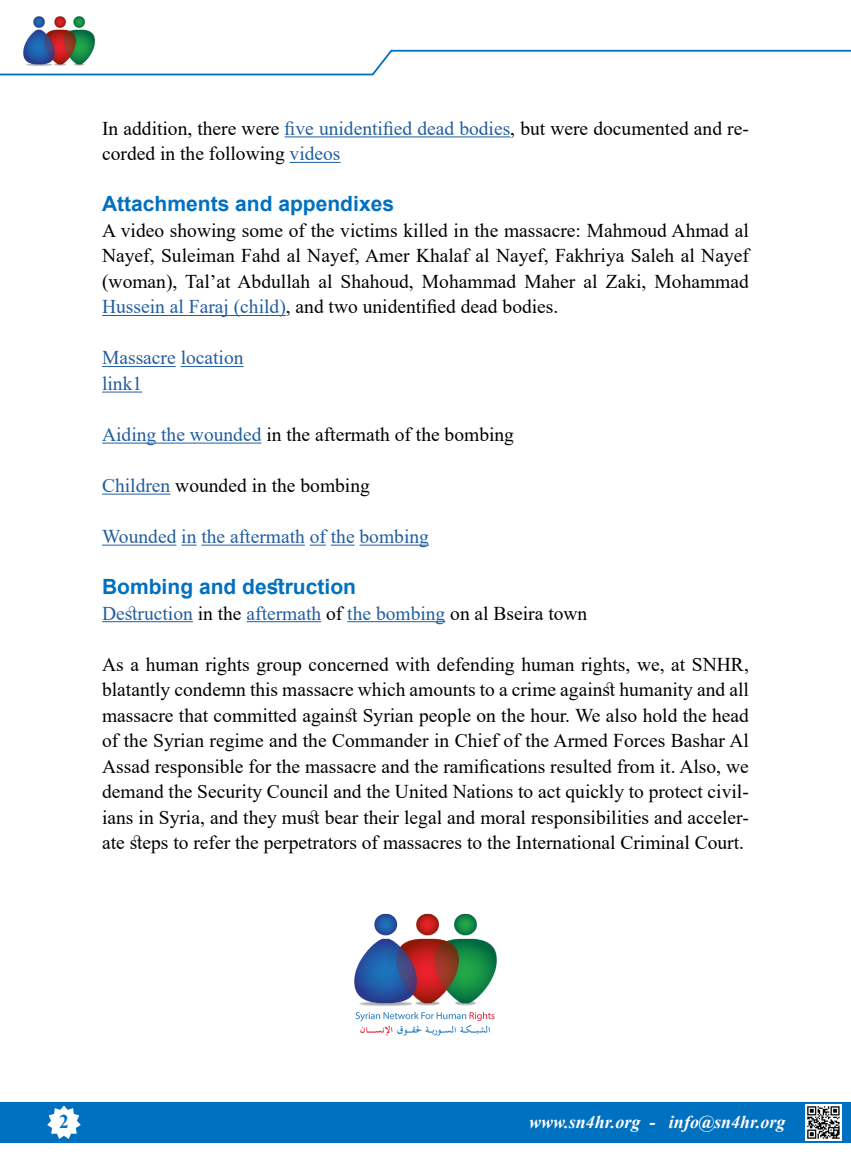
<style>
.page{position:relative;width:851px;height:1170px;background:#fff}
.page>*{position:absolute;margin:0;border:0;box-sizing:border-box;transform-origin:0 0}
.t1{font:700 21px "Arial";color:#0070c0}
.t2{font:19.5px/25.5px "Times New Roman";color:#000;text-align:justify}
.t3{font:19.5px/25.5px "Times New Roman";color:#215e9e}
.t4{font:700 19.5px "Times New Roman";color:#0070c0}
.t5{font:italic 700 18px "Times New Roman";color:#fff}
.s1{color:#215e9e}
.s2{color:#000}
</style>
<div class="page">
<img style="left:23px;top:16px;width:72px;height:33px">
<div style="left:0;top:1101px;width:850px;height:41px;background:#0070c0"></div>
<svg style="left:44px;top:1101px;width:40px;height:38px"></svg>
<svg style="left:0;top:49px;width:850px;height:27px"></svg>
<img style="left:805px;top:1104px;width:36px;height:36px">
<hr style="left:284px;top:136px;width:226px;height:1px;background:#215e9e">
<hr style="left:289px;top:162px;width:51px;height:1px;background:#215e9e">
<hr style="left:102px;top:315px;width:184px;height:1px;background:#215e9e">
<hr style="left:102px;top:366px;width:74px;height:1px;background:#215e9e">
<hr style="left:181px;top:366px;width:62px;height:1px;background:#215e9e">
<hr style="left:102px;top:391px;width:40px;height:1px;background:#215e9e">
<hr style="left:102px;top:442px;width:159px;height:1px;background:#215e9e">
<hr style="left:102px;top:493px;width:68px;height:1px;background:#215e9e">
<hr style="left:102px;top:544px;width:74px;height:1px;background:#215e9e">
<svg style="left:181px;top:544px;width:15px;height:1px"></svg>
<hr style="left:201px;top:544px;width:104px;height:1px;background:#215e9e">
<svg style="left:309px;top:544px;width:45px;height:1px"></svg>
<hr style="left:359px;top:544px;width:70px;height:1px;background:#215e9e">
<hr style="left:102px;top:621px;width:91px;height:1px;background:#215e9e">
<hr style="left:246px;top:621px;width:75px;height:1px;background:#215e9e">
<hr style="left:347px;top:621px;width:98px;height:1px;background:#215e9e">
<img style="left:354px;top:913px;width:143px;height:123px">
<p class="t2" style="left:102px;top:115px;width:648px">In addition, there were <span class="s1">five unidentified dead bodies</span>, but were documented and re-</p>
<p class="t2" style="left:102px;top:140px;width:240px">corded in the following <span class="s1">videos</span></p>
<p class="t1" style="left:102px;top:189px;width:293px">Attachments and appendixes</p>
<p class="t2" style="left:102px;top:217px;width:648px">A video showing some of the victims killed in the massacre: Mahmoud Ahmad al Nayef, Suleiman Fahd al Nayef, Amer Khalaf al Nayef, Fakhriya Saleh al Nayef (woman ,) Tal’at Abdullah al Shahoud, Mohammad Maher al Zaki, Mohammad <span class="s1">Hussein al Faraj (child</span> ,<span class="s1">)</span> and two unidentified dead bodies.</p>
<p class="t3" style="left:102px;top:344px;width:143px">Massacre location link1</p>
<p class="t2" style="left:102px;top:421px;width:413px"><span class="s1">Aiding the wounded</span> in the aftermath of the bombing</p>
<p class="t2" style="left:102px;top:472px;width:269px"><span class="s1">Children</span> wounded in the bombing</p>
<p class="t3" style="left:102px;top:523px;width:328px">Wounded in the aftermath of the bombing</p>
<p class="t1" style="left:102px;top:572px;width:255px">Bombing and destruction</p>
<p class="t3" style="left:102px;top:599px;width:486px">Destruction <span class="s2">in the</span> aftermath <span class="s2">of</span> the bombing <span class="s2">on al Bseira town</span></p>
<p class="t2" style="left:102px;top:650px;width:648px">As a human rights group concerned with defending human rights, we, at SNHR, blatantly condemn this massacre which amounts to a crime against humanity and all massacre that committed against Syrian people on the hour. We also hold the head of the Syrian regime and the Commander in Chief of the Armed Forces Bashar Al Assad responsible for the massacre and the ramifications resulted from .i t Also, we</p>
<p class="t2" style="left:102px;top:778px;width:648px">demand the Security Council and the United Nations to act quickly to protect civil-</p>
<p class="t2" style="left:102px;top:803px;width:648px">ians in Syria, and they must bear their legal and moral responsibilities and acceler-</p>
<p class="t2" style="left:102px;top:829px;width:643px">ate steps to refer the perpetrators of massacres to the International Criminal Court.</p>
<p class="t4" style="left:59px;top:1106px;width:11px">2</p>
<p class="t5" style="left:529px;top:1108px;width:113px">www.sn4hr.org</p>
<p class="t5" style="left:649px;top:1108px;width:7px">-</p>
<p class="t5" style="left:669px;top:1108px;width:118px">info@sn4hr.org</p>
</div>
